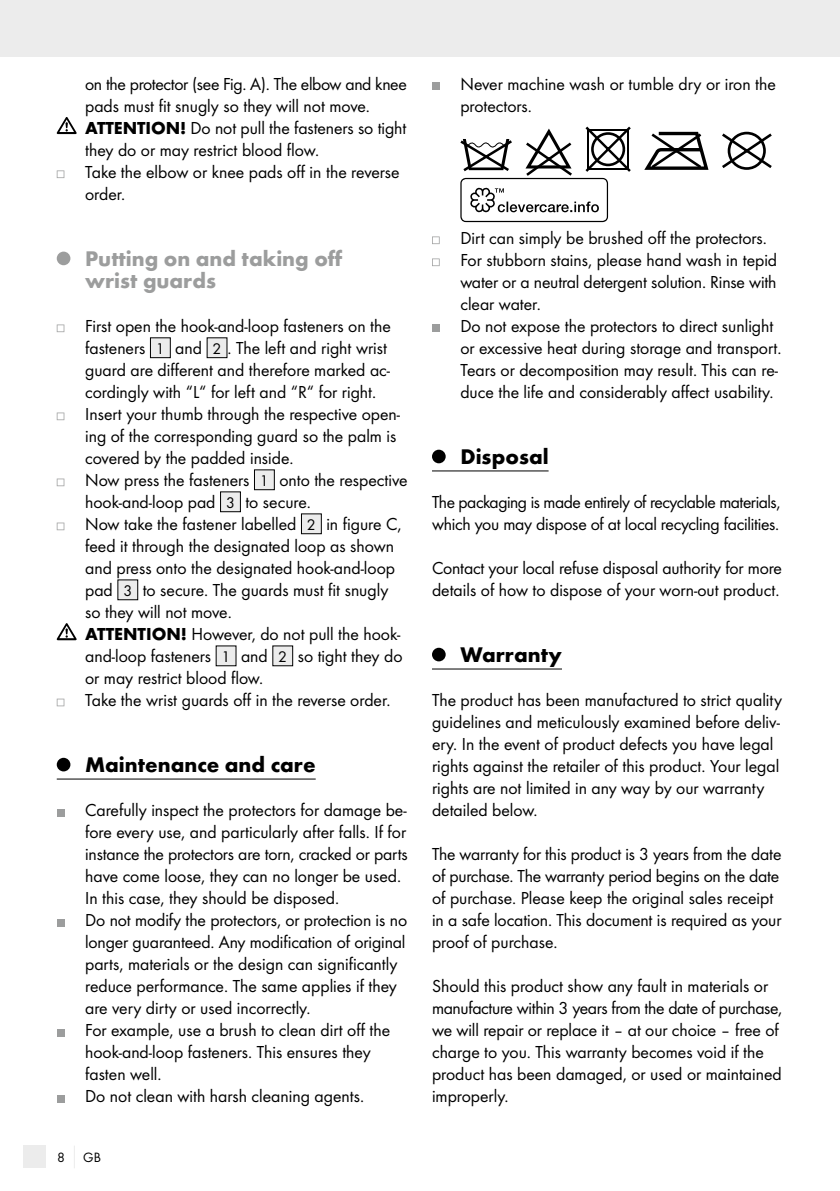
<style>
.page{position:relative;width:840px;height:1191px;background:#fff}
.page>*{position:absolute;margin:0;border:0;box-sizing:border-box;transform-origin:0 0}
.t1{font:700 22px "Futura";color:#000}
.t2{font:700 22px/22px "Futura";color:#9c9d9d}
.t3{font:18px/22px "Futura Boo";color:#000}
.t4{font:18px/22px "Futura Boo";letter-spacing:-.025em;color:#000}
.t5{font:14px "Futura Boo";color:#000}
.s1{font-family:"Futura";font-weight:700}
.s2{font-size:16px}
</style>
<div class="page">
<div style="left:0;top:0;width:839px;height:57px;background:#ececec"></div>
<div style="left:23px;top:1145px;width:22px;height:23px;background:#ececec"></div>
<svg style="left:74px;top:1146px;width:1px;height:22px"></svg>
<hr style="left:57px;top:778px;width:258px;height:1px;background:#000">
<svg style="left:57px;top:117px;width:20px;height:17px"></svg>
<svg style="left:57px;top:170px;width:7px;height:8px"></svg>
<div style="left:57px;top:252px;width:13px;height:13px;background:#9c9d9d;border-radius:50%"></div>
<svg style="left:57px;top:324px;width:7px;height:8px"></svg>
<div style="left:150px;top:338px;width:20px;height:20px;background:#ececec"></div>
<div style="left:150px;top:337px;width:21px;height:21px;border:1px solid #000"></div>
<div style="left:207px;top:338px;width:20px;height:20px;background:#ececec"></div>
<svg style="left:57px;top:412px;width:7px;height:8px"></svg>
<svg style="left:57px;top:478px;width:7px;height:8px"></svg>
<div style="left:254px;top:470px;width:20px;height:20px;background:#ececec"></div>
<div style="left:254px;top:469px;width:21px;height:21px;border:1px solid #000"></div>
<div style="left:220px;top:492px;width:20px;height:20px;background:#ececec"></div>
<div style="left:220px;top:491px;width:21px;height:21px;border:1px solid #000"></div>
<svg style="left:57px;top:522px;width:7px;height:8px"></svg>
<div style="left:301px;top:514px;width:20px;height:20px;background:#ececec"></div>
<div style="left:301px;top:513px;width:20px;height:21px;border:1px solid #000"></div>
<div style="left:118px;top:580px;width:20px;height:20px;background:#ececec"></div>
<svg style="left:57px;top:623px;width:20px;height:17px"></svg>
<div style="left:216px;top:646px;width:20px;height:20px;background:#ececec"></div>
<div style="left:273px;top:646px;width:19px;height:20px;background:#ececec"></div>
<svg style="left:57px;top:698px;width:7px;height:8px"></svg>
<div style="left:57px;top:758px;width:13px;height:13px;background:#000;border-radius:50%"></div>
<div style="left:57px;top:808px;width:7px;height:8px;background:#9c9d9d"></div>
<div style="left:57px;top:918px;width:7px;height:8px;background:#9c9d9d"></div>
<div style="left:57px;top:1028px;width:7px;height:8px;background:#9c9d9d"></div>
<div style="left:57px;top:1094px;width:7px;height:8px;background:#9c9d9d"></div>
<hr style="left:432px;top:470px;width:116px;height:1px;background:#000">
<hr style="left:432px;top:668px;width:129px;height:1px;background:#000">
<div style="left:432px;top:82px;width:7px;height:8px;background:#9c9d9d"></div>
<svg style="left:644px;top:131px;width:65px;height:39px"></svg>
<svg style="left:722px;top:131px;width:50px;height:39px"></svg>
<svg style="left:460px;top:126px;width:171px;height:96px"></svg>
<svg style="left:432px;top:236px;width:7px;height:8px"></svg>
<svg style="left:432px;top:258px;width:7px;height:8px"></svg>
<div style="left:432px;top:324px;width:7px;height:8px;background:#9c9d9d"></div>
<div style="left:432px;top:450px;width:13px;height:13px;background:#000;border-radius:50%"></div>
<div style="left:432px;top:648px;width:13px;height:13px;background:#000;border-radius:50%"></div>
<p class="t3" style="left:85px;top:73px;width:323px">on the protector (see Fig. A). The elbow and knee pads must fit snugly so they will not move.<br><span class="s1">ATTENTION!</span> Do not pull the fasteners so tight they do or may restrict blood flow.<br>Take the elbow or knee pads off in the reverse order.</p>
<p class="t2" style="left:85px;top:247px;width:259px">Putting on and taking off wrist guards</p>
<p class="t3" style="left:85px;top:315px;width:324px">First open the hook-and-loop fasteners on the fasteners <span class="s2">1</span> and <span class="s2">2</span> . The left and right wrist guard are different and therefore marked ac&shy;cordingly with “L“ for left and “R“ for right.<br>Insert your thumb through the respective open&shy;ing of the corresponding guard so the palm is covered by the padded inside.<br>Now press the fasteners <span class="s2">1</span> onto the respective hook-and-loop pad <span class="s2">3</span> to secure.<br>Now take the fastener labelled <span class="s2">2</span> in figure C, feed it through the designated loop as shown and press onto the designated hook-and-loop pad <span class="s2">3</span> to secure. The guards must fit snugly so they will not move.<br><span class="s1">ATTENTION!</span> However, do not pull the hook&shy;and-loop fasteners <span class="s2">1</span> and <span class="s2">2</span> so tight they do or may restrict blood flow.<br>Take the wrist guards off in the reverse order.</p>
<p class="t1" style="left:85px;top:751px;width:232px">Maintenance and care</p>
<p class="t3" style="left:85px;top:799px;width:324px">Carefully inspect the protectors for damage be&shy;fore every use, and particularly after falls. If for instance the protectors are torn, cracked or parts have come loose, they can no longer be used.<br>In this case, they should be disposed.<br>Do not modify the protectors, or protection is no longer guaranteed. Any modification of original parts, materials or the design can significantly reduce performance. The same applies if they are very dirty or used incorrectly.<br>For example, use a brush to clean dirt off the hook-and-loop fasteners. This ensures they fasten well.<br>Do not clean with harsh cleaning agents.</p>
<p class="t5" style="left:57px;top:1149px;width:9px">8</p>
<p class="t5" style="left:83px;top:1149px;width:19px">GB</p>
<p class="t3" style="left:460px;top:73px;width:317px">Never machine wash or tumble dry or iron the protectors.</p>
<p class="t3" style="left:460px;top:227px;width:322px">Dirt can simply be brushed off the protectors.<br>For stubborn stains, please hand wash in tepid water or a neutral detergent solution. Rinse with clear water.<br>Do not expose the protectors to direct sunlight or excessive heat during storage and transport.<br>Tears or decomposition may result. This can re&shy;duce the life and considerably affect usability.</p>
<p class="t1" style="left:460px;top:443px;width:90px">Disposal</p>
<p class="t4" style="left:432px;top:491px;width:350px">The packaging is made entirely of recyclable materials, which you may dispose of at local recycling facilities.</p>
<p class="t3" style="left:432px;top:557px;width:351px">Contact your local refuse disposal authority for more details of how to dispose of your worn-out product.</p>
<p class="t1" style="left:460px;top:641px;width:103px">Warranty</p>
<p class="t3" style="left:432px;top:689px;width:351px">The product has been manufactured to strict quality guidelines and meticulously examined before deliv&shy;ery. In the event of product defects you have legal rights against the retailer of this product. Your legal rights are not limited in any way by our warranty detailed below.</p>
<p class="t3" style="left:432px;top:843px;width:351px">The warranty for this product is 3 years from the date of purchase. The warranty period begins on the date of purchase. Please keep the original sales receipt in a safe location. This document is required as your proof of purchase.</p>
<p class="t3" style="left:432px;top:975px;width:352px">Should this product show any fault in materials or manufacture within 3 years from the date of purchase, we will repair or replace it – at our choice – free of charge to you. This warranty becomes void if the product has been damaged, or used or maintained improperly.</p>
</div>
